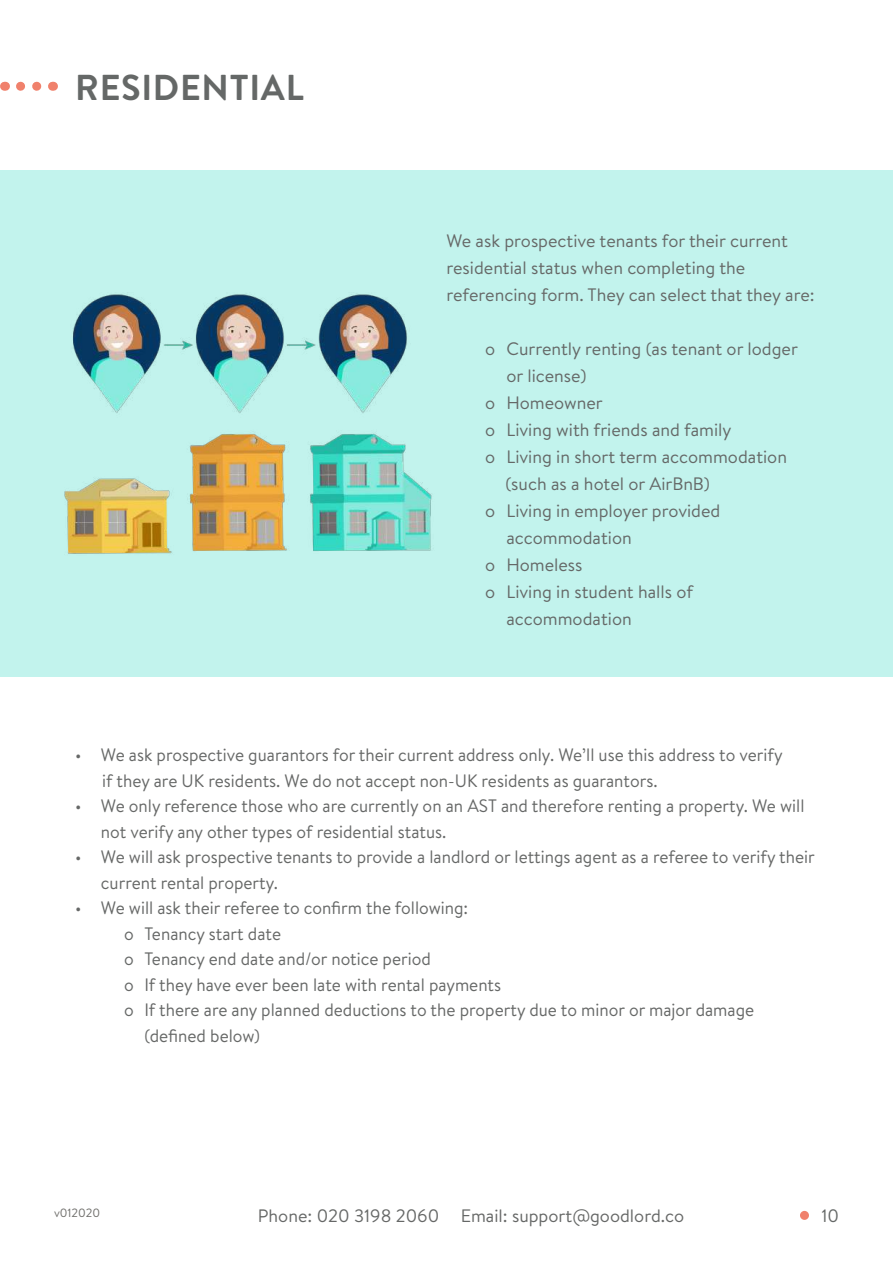
<style>
.page{position:relative;width:893px;height:1263px;background:#fff}
.page>*{position:absolute;margin:0;border:0;box-sizing:border-box;transform-origin:0 0}
.t1{font:700 36px "Brandon Text";letter-spacing:.02em;color:#656867}
.t2{font:18px/25.5px "Brandon Text";color:#666867;scale:.96 1}
.t3{font:18px "Brandon Text";color:#656867}
.t4{font:18px/27px "Brandon Text";color:#666867}
.t5{font:12px "Brandon Text";color:#6f6e6b}
</style>
<div class="page">
<div style="left:0;top:170px;width:893px;height:507px;background:#c2f3ed"></div>
<img style="left:64px;top:293px;width:368px;height:261px">
<svg style="left:21px;top:82px;width:21px;height:9px"></svg>
<div style="left:800px;top:1211px;width:9px;height:9px;background:#f0816c;border-radius:50%"></div>
<h1 class="t1" style="left:75px;top:63px;width:230px">RESIDENTIAL</h1>
<p class="t4" style="left:446px;top:227px;width:370px">We ask prospective tenants for their current residential status when completing the referencing form. They can select that they are:</p>
<p class="t3" style="left:485px;top:336px;width:314px">o Currently renting (as tenant or lodger</p>
<p class="t3" style="left:506px;top:363px;width:81px">or license)</p>
<p class="t3" style="left:485px;top:390px;width:119px">o Homeowner</p>
<p class="t3" style="left:485px;top:417px;width:248px">o Living with friends and family</p>
<p class="t3" style="left:485px;top:444px;width:303px">o Living in short term accommodation</p>
<p class="t3" style="left:505px;top:471px;width:206px">(such as a hotel or AirBnB)</p>
<p class="t3" style="left:485px;top:498px;width:237px">o Living in employer provided</p>
<p class="t3" style="left:506px;top:525px;width:127px">accommodation</p>
<p class="t3" style="left:485px;top:552px;width:99px">o Homeless</p>
<p class="t3" style="left:485px;top:579px;width:209px">o Living in student halls of</p>
<p class="t3" style="left:506px;top:606px;width:127px">accommodation</p>
<p class="t2" style="left:102px;top:742px;width:710px;text-indent:-27px">• We ask prospective guarantors for their current address only. We’ll use this address to verify if they are UK residents. We do not accept non-UK residents as guarantors.</p>
<p class="t2" style="left:101px;top:793px;width:734px;text-indent:-26px">• We only reference those who are currently on an AST and therefore renting a property. We will not verify any other types of residential status.</p>
<p class="t2" style="left:101px;top:844px;width:745px;text-indent:-26px">• We will ask prospective tenants to provide a landlord or lettings agent as a referee to verify their current rental property.</p>
<p class="t2" style="left:75px;top:895px;width:411px">• We will ask their referee to confirm the following:</p>
<p class="t2" style="left:124px;top:920px;width:165px">o Tenancy start date</p>
<p class="t2" style="left:124px;top:946px;width:321px">o Tenancy end date and/or notice period</p>
<p class="t2" style="left:124px;top:971px;width:394px">o If they have ever been late with rental payments</p>
<p class="t2" style="left:124px;top:997px;width:658px">o If there are any planned deductions to the property due to minor or major damage</p>
<p class="t2" style="left:144px;top:1022px;width:122px">(defined below)</p>
<p class="t4" style="left:258px;top:1201px;width:428px">Phone: 020 3198 2060 Email: support@goodlord.co</p>
<p class="t5" style="left:54px;top:1205px;width:48px">v012020</p>
<p class="t3" style="left:821px;top:1203px;width:19px">10</p>
</div>
